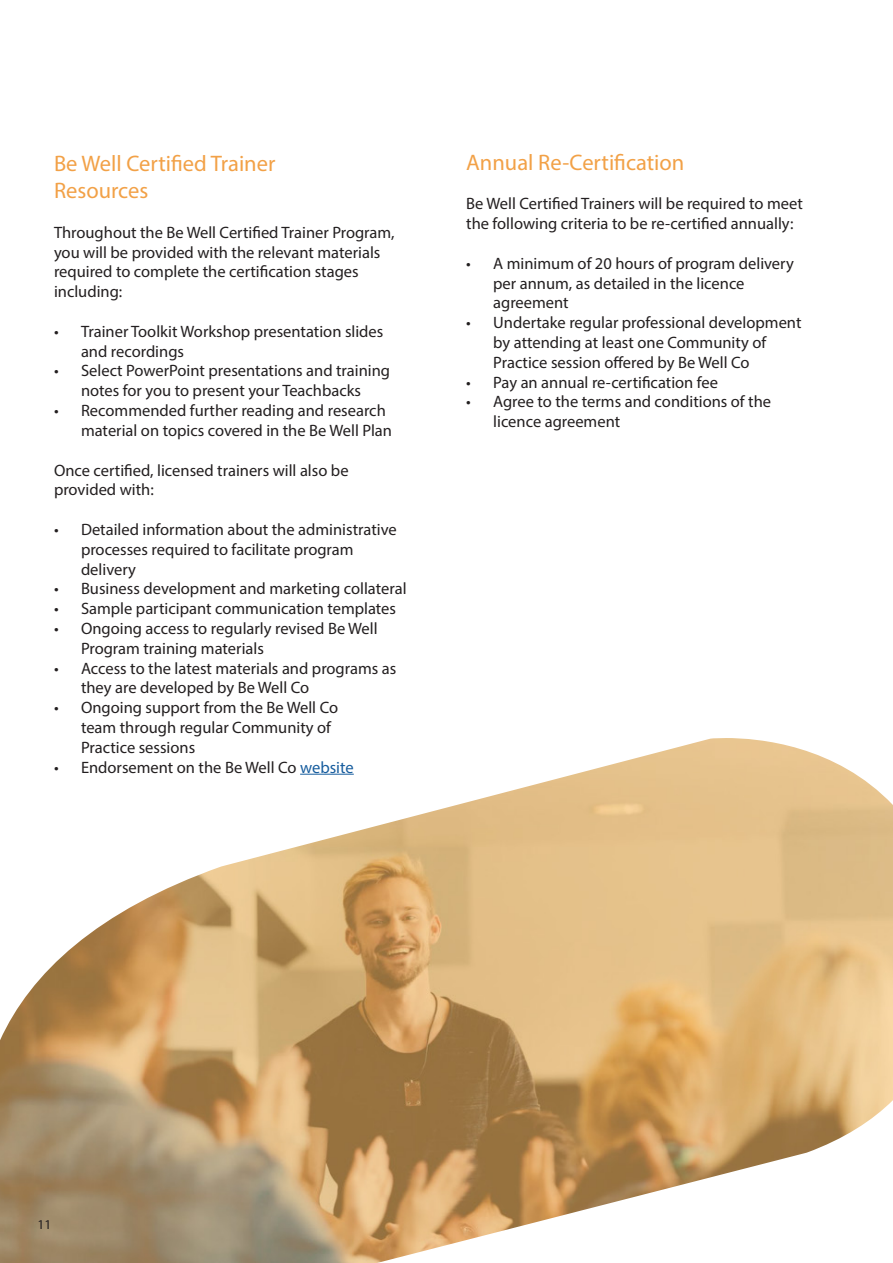
<style>
.page{position:relative;width:893px;height:1263px;background:#fff}
.page>*{position:absolute;margin:0;border:0;box-sizing:border-box;transform-origin:0 0}
.t1{font:22.5px "Myriad Pro";color:#f2a147}
.t2{font:16.5px/19.8px "Myriad Pro";color:#231f20}
.t3{font:13.5px "Myriad Pro";color:#231f20}
.s1{color:#175d9e}
</style>
<div class="page">
<img style="left:0;top:738px;width:893px;height:525px">
<hr style="left:300px;top:774px;width:54px;height:1px;background:#175d9e">
<p class="t1" style="left:54px;top:150px;width:223px">Be Well Certified Trainer</p>
<p class="t1" style="left:54px;top:177px;width:96px">Resources</p>
<p class="t2" style="left:54px;top:222px;width:342px">Throughout the Be Well Certified Trainer Program, you will be provided with the relevant materials required to complete the certification stages including:</p>
<p class="t2" style="left:81px;top:321px;width:304px;text-indent:-27px">• Trainer Toolkit Workshop presentation slides and recordings</p>
<p class="t2" style="left:54px;top:361px;width:338px;text-align:center">• Select PowerPoint presentations and training notes for you to present your Teachbacks</p>
<p class="t2" style="left:81px;top:400px;width:313px;text-indent:-27px">• Recommended further reading and research material on topics covered in the Be Well Plan</p>
<p class="t2" style="left:54px;top:460px;width:296px">Once certified, licensed trainers will also be provided with:</p>
<p class="t2" style="left:81px;top:519px;width:317px;text-indent:-27px">• Detailed information about the administrative processes required to facilitate program delivery</p>
<p class="t2" style="left:54px;top:579px;width:354px">• Business development and marketing collateral</p>
<p class="t2" style="left:54px;top:598px;width:344px">• Sample participant communication templates</p>
<p class="t2" style="left:81px;top:618px;width:298px;text-indent:-27px">• Ongoing access to regularly revised Be Well<br>Program training materials</p>
<p class="t2" style="left:81px;top:658px;width:317px;text-indent:-27px">• Access to the latest materials and programs as they are developed by Be Well Co</p>
<p class="t2" style="left:81px;top:697px;width:259px;text-indent:-27px">• Ongoing support from the Be Well Co team through regular Community of<br>Practice sessions</p>
<p class="t2" style="left:54px;top:757px;width:301px">• Endorsement on the Be Well Co <span class="s1">website</span></p>
<p class="t1" style="left:466px;top:148px;width:220px">Annual Re-Certification</p>
<p class="t2" style="left:466px;top:194px;width:338px">Be Well Certified Trainers will be required to meet the following criteria to be re-certified annually:</p>
<p class="t2" style="left:493px;top:253px;width:302px;text-indent:-27px">• A minimum of 20 hours of program delivery per annum, as detailed in the licence agreement</p>
<p class="t2" style="left:493px;top:313px;width:310px;text-indent:-27px">• Undertake regular professional development by attending at least one Community of<br>Practice session offered by Be Well Co</p>
<p class="t2" style="left:466px;top:372px;width:253px">• Pay an annual re-certification fee</p>
<p class="t2" style="left:493px;top:392px;width:279px;text-indent:-27px">• Agree to the terms and conditions of the licence agreement</p>
<p class="t3" style="left:38px;top:1216px;width:15px">11</p>
</div>
